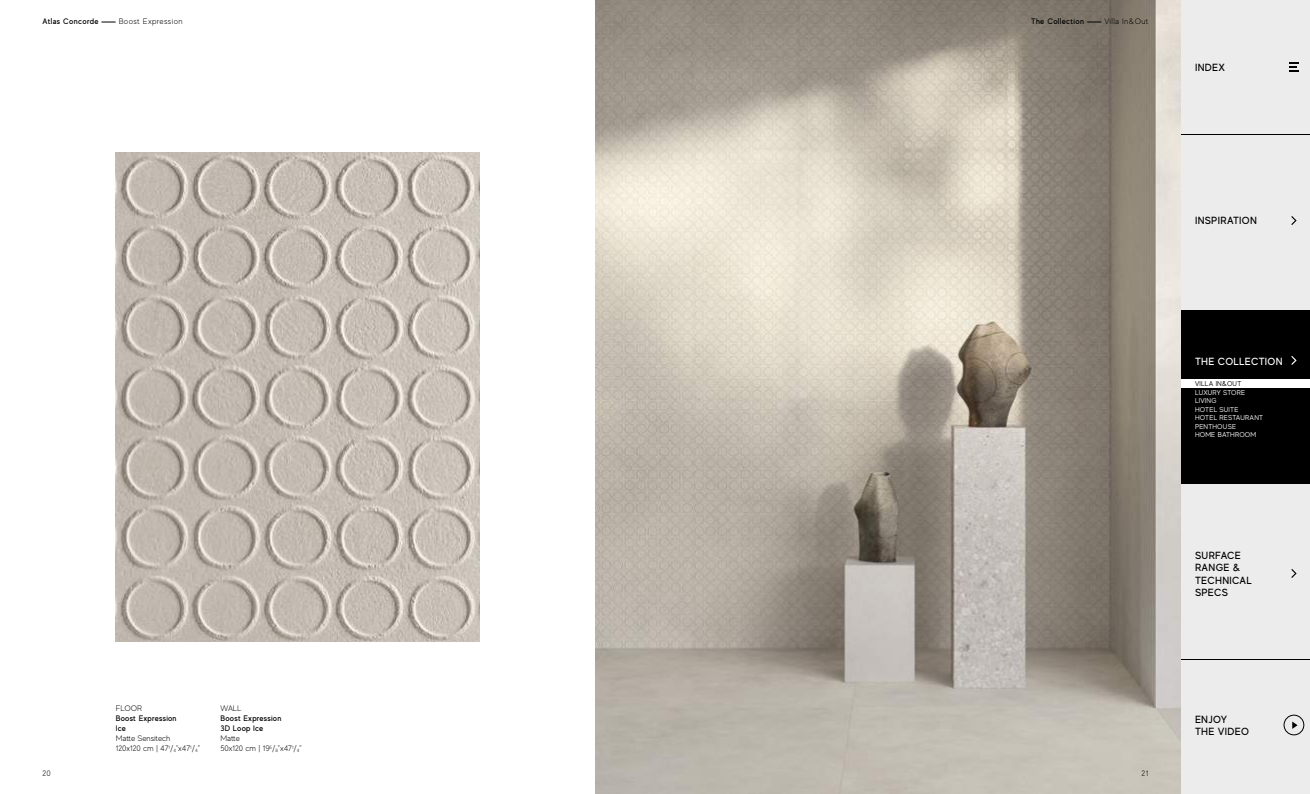
<style>
.page{position:relative;width:1310px;height:794px;background:#fff}
.page>*{position:absolute;margin:0;border:0;box-sizing:border-box;transform-origin:0 0}
.t1{font:500 10.4px/12.4px "MADE Evolve Sans";letter-spacing:.03em;color:#000}
.t2{font:500 10.4px "MADE Evolve Sans";letter-spacing:.03em;color:#fff}
.t3{font:300 8px/10px "MADE Evolve Sans";color:#000}
.t4{font:500 8px/10px "MADE Evolve Sans";letter-spacing:.03em;color:#000}
.t5{font:300 8px "MADE Evolve Sans";letter-spacing:.04em;color:#000}
.t6{font:500 8px "MADE Evolve Sans";letter-spacing:.05em;color:#000}
.t7{font:7px/8.4px "MADE Evolve Sans";letter-spacing:.03em;color:#fff}
.t8{font:7px "MADE Evolve Sans";letter-spacing:.03em;color:#000}
</style>
<div class="page">
<img style="left:595px;top:0;width:586px;height:794px">
<img style="left:116px;top:152px;width:364px;height:490px">
<div style="left:1181px;top:0;width:129px;height:794px;background:#ececec"></div>
<svg style="left:1289px;top:62px;width:9px;height:9px"></svg>
<svg style="left:1291px;top:569px;width:5px;height:9px"></svg>
<div style="left:1283px;top:714px;width:21px;height:21px;border:1px solid #000;border-radius:50%"></div>
<svg style="left:1292px;top:721px;width:5px;height:8px"></svg>
<svg style="left:1291px;top:216px;width:5px;height:9px"></svg>
<hr style="left:1181px;top:134px;width:129px;height:1px;background:#000">
<hr style="left:1181px;top:659px;width:129px;height:1px;background:#000">
<hr style="left:1181px;top:483px;width:129px;height:1px;background:#000">
<div style="left:1181px;top:310px;width:129px;height:173px;background:#000"></div>
<svg style="left:1291px;top:356px;width:5px;height:9px"></svg>
<div style="left:1181px;top:379px;width:129px;height:9px;background:#fff"></div>
<svg style="left:101px;top:22px;width:15px;height:1px"></svg>
<svg style="left:1087px;top:22px;width:14px;height:1px"></svg>
<p class="t4" style="left:43px;top:16px;width:57px">Atlas Concorde</p>
<p class="t5" style="left:119px;top:17px;width:65px">Boost Expression</p>
<p class="t6" style="left:1031px;top:16px;width:55px">The Collection</p>
<p class="t5" style="left:1104px;top:17px;width:45px">Villa In&amp;Out</p>
<h1 class="t1" style="left:1195px;top:61px;width:31px">INDEX</h1>
<h1 class="t1" style="left:1195px;top:214px;width:63px">INSPIRATION</h1>
<h1 class="t2" style="left:1195px;top:355px;width:89px">THE COLLECTION</h1>
<p class="t8" style="left:1195px;top:380px;width:48px">VILLA IN&amp;OUT</p>
<p class="t7" style="left:1195px;top:388px;width:69px">LUXURY STORE<br>LIVING<br>HOTEL SUITE<br>HOTEL RESTAURANT<br>PENTHOUSE<br>HOME BATHROOM</p>
<h1 class="t1" style="left:1195px;top:548px;width:58px">SURFACE<br>RANGE &amp;<br>TECHNICAL<br>SPECS</h1>
<p class="t3" style="left:116px;top:703px;width:28px">FLOOR</p>
<p class="t4" style="left:116px;top:713px;width:62px">Boost Expression<br>Ice</p>
<p class="t3" style="left:116px;top:733px;width:86px">Matte Sensitech<br>120x120 cm | 47<sup>1</sup>/<sub>4</sub>"x47<sup>1</sup>/<sub>4</sub>"</p>
<p class="t3" style="left:220px;top:703px;width:22px">WALL</p>
<p class="t4" style="left:220px;top:713px;width:62px">Boost Expression<br>3D Loop Ice</p>
<p class="t3" style="left:220px;top:733px;width:83px">Matte<br>50x120 cm | 19<sup>5</sup>/<sub>8</sub>"x47<sup>1</sup>/<sub>4</sub>"</p>
<h1 class="t1" style="left:1195px;top:712px;width:56px">ENJOY<br>THE VIDEO</h1>
<p class="t3" style="left:42px;top:767px;width:10px">20</p>
<p class="t3" style="left:1141px;top:767px;width:8px">21</p>
</div>
